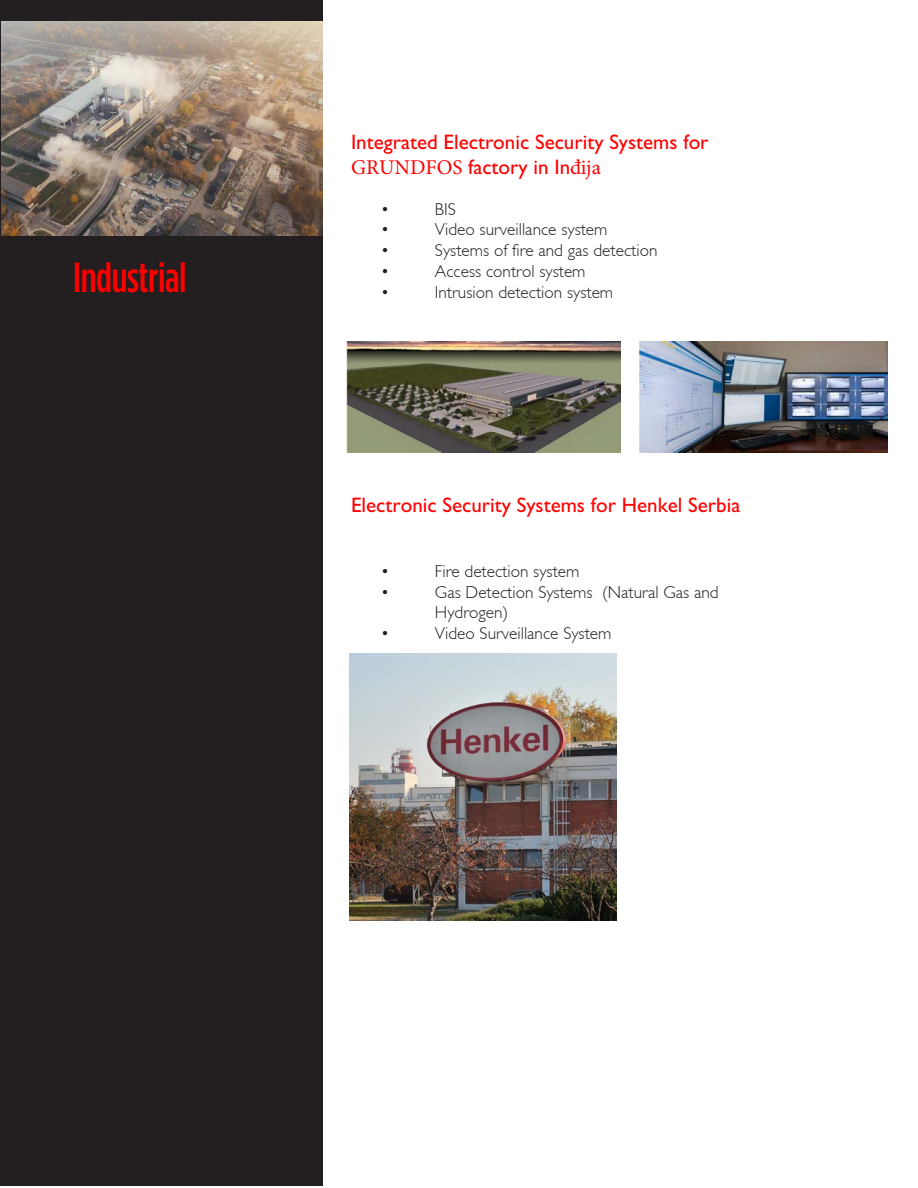
<style>
.page{position:relative;width:918px;height:1188px;background:#fff}
.page>*{position:absolute;margin:0;border:0;box-sizing:border-box;transform-origin:0 0}
.t1{font:500 42px "Gotham Condensed";letter-spacing:-.01em;color:#f00}
.t2{font:21px "Gill Sans";color:#f00}
.t3{font:21px "Minion Pro";color:#f00}
.t4{font:300 17.25px/20.7px "Gill Sans";color:#231f20}
.s1{font-family:"Gill Sans"}
</style>
<div class="page">
<div style="left:0;top:0;width:322px;height:1186px;background:#231f20"></div>
<img style="left:2px;top:22px;width:320px;height:213px">
<img style="left:640px;top:341px;width:248px;height:112px">
<img style="left:346px;top:341px;width:274px;height:112px">
<img style="left:350px;top:654px;width:267px;height:267px">
<h1 class="t1" style="left:73px;top:254px;width:115px">Industrial</h1>
<p class="t2" style="left:351px;top:130px;width:359px">Integrated Electronic Security Systems for</p>
<p class="t3" style="left:351px;top:153px;width:251px">GRUNDFOS <span class="s1">factory in In</span>đija</p>
<p class="t4" style="left:381px;top:199px;width:10px">•</p>
<p class="t4" style="left:435px;top:199px;width:22px">BIS</p>
<p class="t4" style="left:381px;top:220px;width:10px">•</p>
<p class="t4" style="left:435px;top:220px;width:174px">Video surveillance system</p>
<p class="t4" style="left:381px;top:240px;width:10px">•</p>
<p class="t4" style="left:435px;top:240px;width:224px">Systems of fire and gas detection</p>
<p class="t4" style="left:381px;top:261px;width:10px">•</p>
<p class="t4" style="left:435px;top:261px;width:152px">Access control system</p>
<p class="t4" style="left:381px;top:282px;width:10px">•</p>
<p class="t4" style="left:435px;top:282px;width:180px">Intrusion detection system</p>
<p class="t2" style="left:351px;top:493px;width:391px">Electronic Security Systems for Henkel Serbia</p>
<p class="t4" style="left:381px;top:561px;width:10px">•</p>
<p class="t4" style="left:435px;top:561px;width:146px">Fire detection system</p>
<p class="t4" style="left:381px;top:582px;width:10px">•</p>
<p class="t4" style="left:435px;top:582px;width:285px">Gas Detection Systems (Natural Gas and<br>Hydrogen)</p>
<p class="t4" style="left:381px;top:623px;width:10px">•</p>
<p class="t4" style="left:435px;top:623px;width:178px">Video Surveillance System</p>
</div>
